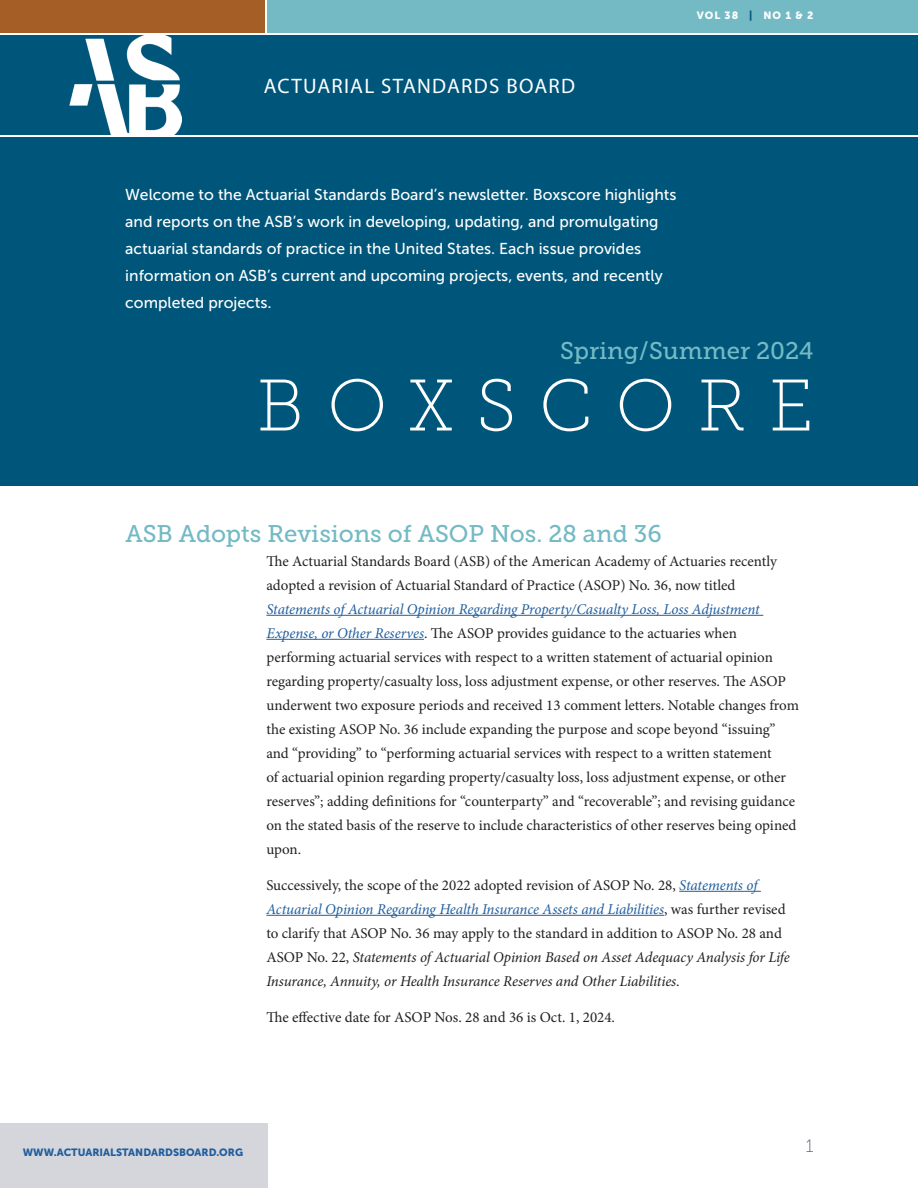
<style>
.page{position:relative;width:918px;height:1188px;background:#fff}
.page>*{position:absolute;margin:0;border:0;box-sizing:border-box;transform-origin:0 0}
.t1{font:72.75px "Museo Slab 100";letter-spacing:.31em;color:#fff}
.article_heads{font:24px "Museo Slab 500";color:#73bac4}
.Big_Heads{font:24px "Museo Slab 500";color:#73bac4}
.project_name{font:21px "Myriad Pro";letter-spacing:.06em;color:#fff}
.Big_Heads-2{font:18px "Museo Slab 100";color:#57607d}
.project_name-2{font:15.75px/27px "Museo Sans 500";color:#fff}
.Text{font:15px/24px "Minion Pro";color:#231f20}
.program_area{font:10.5px "Museo Sans 900";color:#215e9e}
.program_area-2{font:10.5px "Museo Sans 900";letter-spacing:.09em;color:#fff}
.s1{color:#00567a}
.s2{font-size:16.5px}
.s3{font-style:italic;color:#215e9e}
.s4{font-style:italic}
</style>
<div class="page">
<div style="left:267px;top:0;width:651px;height:32px;background:#73bac4"></div>
<hr style="left:266px;top:615px;width:497px;height:1px;background:#215e9e">
<hr style="left:266px;top:639px;width:158px;height:1px;background:#215e9e">
<hr style="left:679px;top:891px;width:82px;height:1px;background:#215e9e">
<hr style="left:266px;top:915px;width:398px;height:1px;background:#215e9e">
<div style="left:0;top:1123px;width:267px;height:65px;background:#d5d6db"></div>
<div style="left:0;top:138px;width:918px;height:348px;background:#00567a"></div>
<div style="left:0;top:35px;width:918px;height:100px;background:#00567a"></div>
<img style="left:69px;top:35px;width:113px;height:100px">
<div style="left:0;top:0;width:265px;height:32px;background:#a55e26"></div>
<p class="project_name" style="left:264px;top:73px;width:313px">ACTUARIAL STANDARDS BOARD</p>
<p class="program_area-2" style="left:697px;top:10px;width:118px">VOL 38 <span class="s1">|</span> NO 1 &amp; 2</p>
<p class="project_name-2" style="left:125px;top:181px;width:553px">Welcome to the Actuarial Standards Board’s newsletter. Boxscore highlights and reports on the ASB’s work in developing, updating, and promulgating actuarial standards of practice in the United States. Each issue provides information on ASB’s current and upcoming projects, events, and recently completed projects<span class="s2">.</span></p>
<p class="Big_Heads" style="left:560px;top:337px;width:255px">Spring/Summer 2024</p>
<p class="t1" style="left:257px;top:366px;width:559px">BOXSCORE</p>
<p class="article_heads" style="left:125px;top:520px;width:538px">ASB Adopts Revisions of ASOP Nos. 28 and 36</p>
<p class="Text" style="left:266px;top:549px;width:534px">The Actuarial Standards Board (ASB) of the American Academy of Actuaries recently adopted a revision of Actuarial Standard of Practice (ASOP) No. 36, now titled <span class="s3">Statements of Actuarial Opinion Regarding Property/Casualty Loss, Loss Adjustment Expense, or Other Reserves</span>. The ASOP provides guidance to the actuaries when performing actuarial services with respect to a written statement of actuarial opinion regarding property/casualty loss, loss adjustment expense, or other reserves. The ASOP underwent two exposure periods and received 13 comment letters. Notable changes from the existing ASOP No. 36 include expanding the purpose and scope beyond “issuing” and “providing” to “performing actuarial services with respect to a written statement<br>of actuarial opinion regarding property/casualty loss, loss adjustment expense, or other reserves”; adding definitions for “counterparty” and “recoverable”; and revising guidance on the stated basis of the reserve to include characteristics of other reserves being opined upon.</p>
<p class="Text" style="left:266px;top:873px;width:525px">Successively, the scope of the 2022 adopted revision of ASOP No. 28, <span class="s3">Statements of Actuarial Opinion Regarding Health Insurance Assets and Liabilities</span>, was further revised to clarify that ASOP No. 36 may apply to the standard in addition to ASOP No. 28 and ASOP No. 22, <span class="s4">Statements of Actuarial Opinion Based on Asset Adequacy Analysis for Life Insurance, Annuity, or Health Insurance Reserves and Other Liabilities</span>.</p>
<p class="Text" style="left:266px;top:1005px;width:350px">The effective date for ASOP Nos. 28 and 36 is Oct. 1, 2024.</p>
<p class="program_area" style="left:23px;top:1146px;width:222px">WWW.ACTUARIALSTANDARDSBOARD.ORG</p>
<p class="Big_Heads-2" style="left:806px;top:1136px;width:9px">1</p>
</div>
